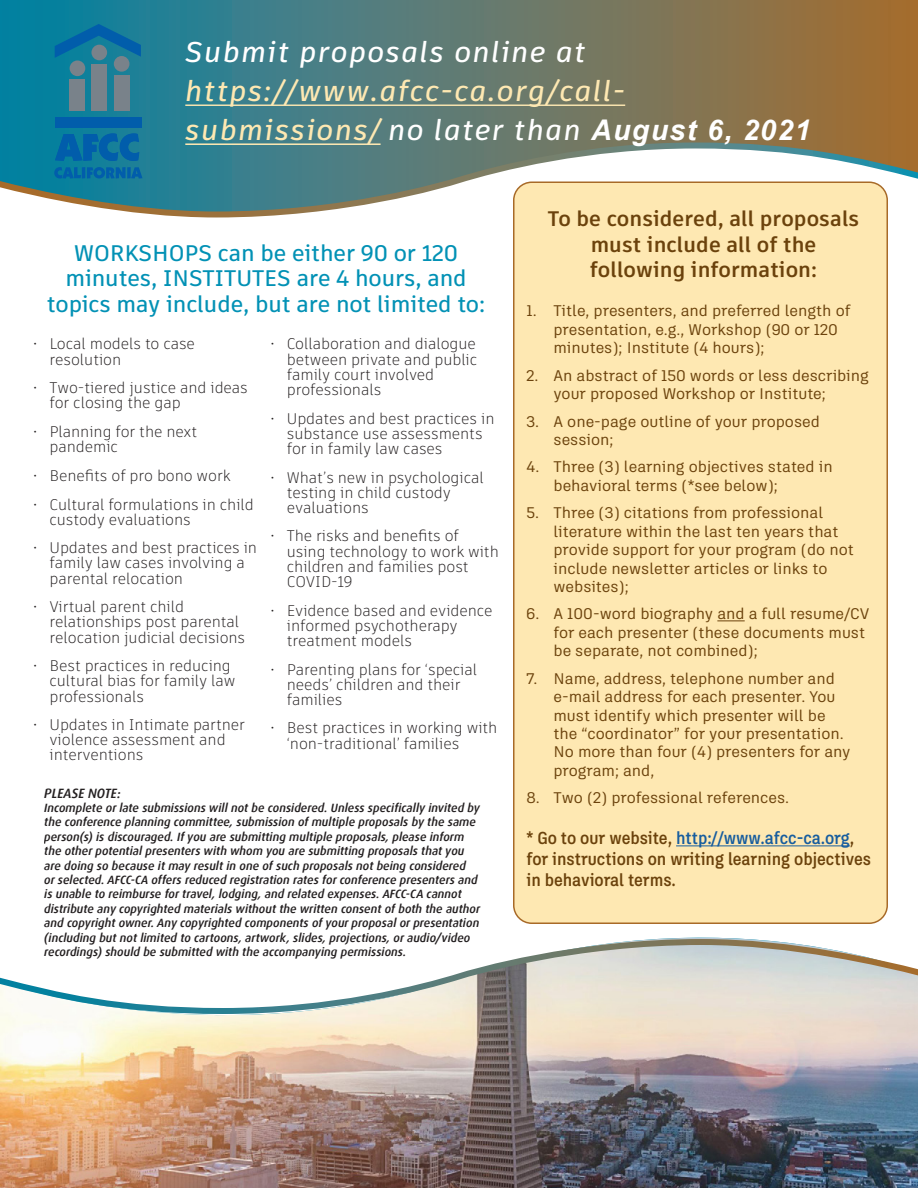
<style>
.page{position:relative;width:918px;height:1188px;background:#fff}
.page>*{position:absolute;margin:0;border:0;box-sizing:border-box;transform-origin:0 0}
.t1{font:italic 500 28.5px/39px "Artifakt Element";letter-spacing:.05em;color:#fee8b2}
.t2{font:500 22.5px/25.5px "Artifakt Element";letter-spacing:-.005em;color:#0291b5;text-align:center}
.t3{font:700 21px/25.2px "Artifakt Element";letter-spacing:.005em;color:#6b420c;text-align:center}
.t4{font:700 17.25px/20.7px "Artifakt Legend";color:#6b420c;scale:.9 1}
.t5{font:300 15.3px/15.1px "Artifakt Element";letter-spacing:-.005em;color:#231f20}
.t6{font:15.3px/18.5px "Artifakt Legend";color:#6b420c}
.t7{font:italic 500 13.5px "Dax Offc";color:#231f20}
.t8{font:italic 500 12px/14.4px "Dax Offc";color:#231f20}
.s1{color:#fff}
.s2{font-family:"Arial";font-weight:700;color:#fff}
.s3{color:#175d9e}
</style>
<div class="page">
<svg style="left:0;top:0;width:918px;height:142px"></svg>
<img style="left:0;top:938px;width:918px;height:250px">
<svg style="left:0;top:939px;width:918px;height:75px"></svg>
<svg style="left:0;top:142px;width:918px;height:76px"></svg>
<div style="left:55px;top:117px;width:86px;height:10px;background:#015dab"></div>
<svg style="left:55px;top:24px;width:86px;height:34px"></svg>
<div style="left:91px;top:64px;width:16px;height:46px;background:#79828a"></div>
<div style="left:70px;top:79px;width:15px;height:31px;background:#79828a"></div>
<div style="left:114px;top:75px;width:16px;height:35px;background:#79828a"></div>
<div style="left:91px;top:45px;width:16px;height:15px;background:#79828a;border-radius:50%"></div>
<div style="left:114px;top:56px;width:15px;height:16px;background:#79828a;border-radius:50%"></div>
<div style="left:70px;top:60px;width:15px;height:16px;background:#79828a;border-radius:50%"></div>
<svg style="left:54px;top:167px;width:88px;height:11px"></svg>
<svg style="left:55px;top:133px;width:84px;height:28px"></svg>
<div style="left:514px;top:182px;width:373px;height:741px;background:#fee8b2;border-radius:18px"></div>
<div style="left:513px;top:182px;width:375px;height:742px;border:2px solid #a86a28;border-radius:18px"></div>
<svg style="left:717px;top:620px;width:28px;height:1px"></svg>
<hr style="left:676px;top:845px;width:174px;height:1px;background:#175d9e">
<hr style="left:185px;top:105px;width:440px;height:1px;background:#fee8b2">
<hr style="left:185px;top:144px;width:196px;height:1px;background:#fee8b2">
<p class="t1" style="left:185px;top:33px;width:627px"><span class="s1">Submit proposals online at </span>https://www.afcc-ca.org/call&shy;submissions/ <span class="s1">no later than</span> <span class="s2">August 6, 2021</span></p>
<p class="t2" style="left:47px;top:240px;width:440px">WORKSHOPS can be either 90 or 120 minutes, INSTITUTES are 4 hours, and topics may include, but are not limited to:</p>
<p class="t5" style="left:50px;top:337px;width:147px;text-indent:-16px">• Local models to case resolution</p>
<p class="t5" style="left:50px;top:380px;width:200px;text-indent:-16px">• Two-tiered justice and ideas for closing the gap</p>
<p class="t5" style="left:50px;top:424px;width:149px;text-indent:-16px">• Planning for the next pandemic</p>
<p class="t5" style="left:33px;top:468px;width:199px">• Benefits of pro bono work</p>
<p class="t5" style="left:50px;top:497px;width:206px;text-indent:-16px">• Cultural formulations in child custody evaluations</p>
<p class="t5" style="left:50px;top:540px;width:209px;text-indent:-16px">• Updates and best practices in family law cases involving a parental relocation</p>
<p class="t5" style="left:50px;top:599px;width:197px;text-indent:-16px">• Virtual parent child relationships post parental relocation judicial decisions</p>
<p class="t5" style="left:50px;top:658px;width:187px;text-indent:-16px">• Best practices in reducing cultural bias for family law professionals</p>
<p class="t5" style="left:50px;top:717px;width:197px;text-indent:-16px">• Updates in Intimate partner violence assessment and interventions</p>
<p class="t5" style="left:287px;top:337px;width:192px;text-indent:-16px">• Collaboration and dialogue between private and public family court involved professionals</p>
<p class="t5" style="left:287px;top:411px;width:209px;text-indent:-16px">• Updates and best practices in substance use assessments for in family law cases</p>
<p class="t5" style="left:287px;top:470px;width:199px;text-indent:-16px">• What’s new in psychological testing in child custody evaluations</p>
<p class="t5" style="left:287px;top:529px;width:213px;text-indent:-16px">• The risks and benefits of using technology to work with children and families post<br>COVID-19</p>
<p class="t5" style="left:287px;top:603px;width:207px;text-indent:-16px">• Evidence based and evidence informed psychotherapy treatment models</p>
<p class="t5" style="left:287px;top:662px;width:192px;text-indent:-16px">• Parenting plans for ‘special needs’ children and their families</p>
<p class="t5" style="left:287px;top:721px;width:212px;text-indent:-16px">• Best practices in working with ‘non-traditional’ families</p>
<p class="t7" style="left:44px;top:784px;width:78px">PLEASE NOTE:</p>
<p class="t8" style="left:44px;top:801px;width:437px">Incomplete or late submissions will not be considered. Unless specifically invited by the conference planning committee, submission of multiple proposals by the same person(s) is discouraged. If you are submitting multiple proposals, please inform the other potential presenters with whom you are submitting proposals that you are doing so because it may result in one of such proposals not being considered<br>or selected. AFCC-CA offers reduced registration rates for conference presenters and is unable to reimburse for travel, lodging, and related expenses. AFCC-CA cannot distribute any copyrighted materials without the written consent of both the author and copyright owner. Any copyrighted components of your proposal or presentation (including but not limited to cartoons, artwork, slides, projections, or audio/video recordings) should be submitted with the accompanying permissions.</p>
<p class="t3" style="left:548px;top:206px;width:313px">To be considered, all proposals must include all of the following information:</p>
<p class="t6" style="left:554px;top:302px;width:299px;text-indent:-27px">1. Title, presenters, and preferred length of presentation, e.g., Workshop (90 or 120 minutes); Institute (4 hours);</p>
<p class="t6" style="left:554px;top:366px;width:317px;text-indent:-27px">2. An abstract of 150 words or less describing your proposed Workshop or Institute;</p>
<p class="t6" style="left:554px;top:412px;width:268px;text-indent:-27px">3. A one-page outline of your proposed session;</p>
<p class="t6" style="left:554px;top:458px;width:281px;text-indent:-27px">4. Three (3) learning objectives stated in behavioral terms (*see below);</p>
<p class="t6" style="left:554px;top:504px;width:302px;text-indent:-27px">5. Three (3) citations from professional literature within the last ten years that provide support for your program (do not include newsletter articles or links to websites);</p>
<p class="t6" style="left:554px;top:605px;width:317px;text-indent:-27px">6. A 100-word biography and a full resume/CV for each presenter (these documents must be separate, not combined);</p>
<p class="t6" style="left:554px;top:669px;width:299px;text-indent:-27px">7. Name, address, telephone number and e-mail address for each presenter. You must identify which presenter will be the “coordinator” for your presentation.<br>No more than four (4) presenters for any program; and,</p>
<p class="t6" style="left:526px;top:789px;width:264px">8. Two (2) professional references.</p>
<p class="t4" style="left:526px;top:828px;width:384px">* Go to our website, <span class="s3">http://www.afcc-ca.org</span>, for instructions on writing learning objectives in behavioral terms.</p>
</div>
